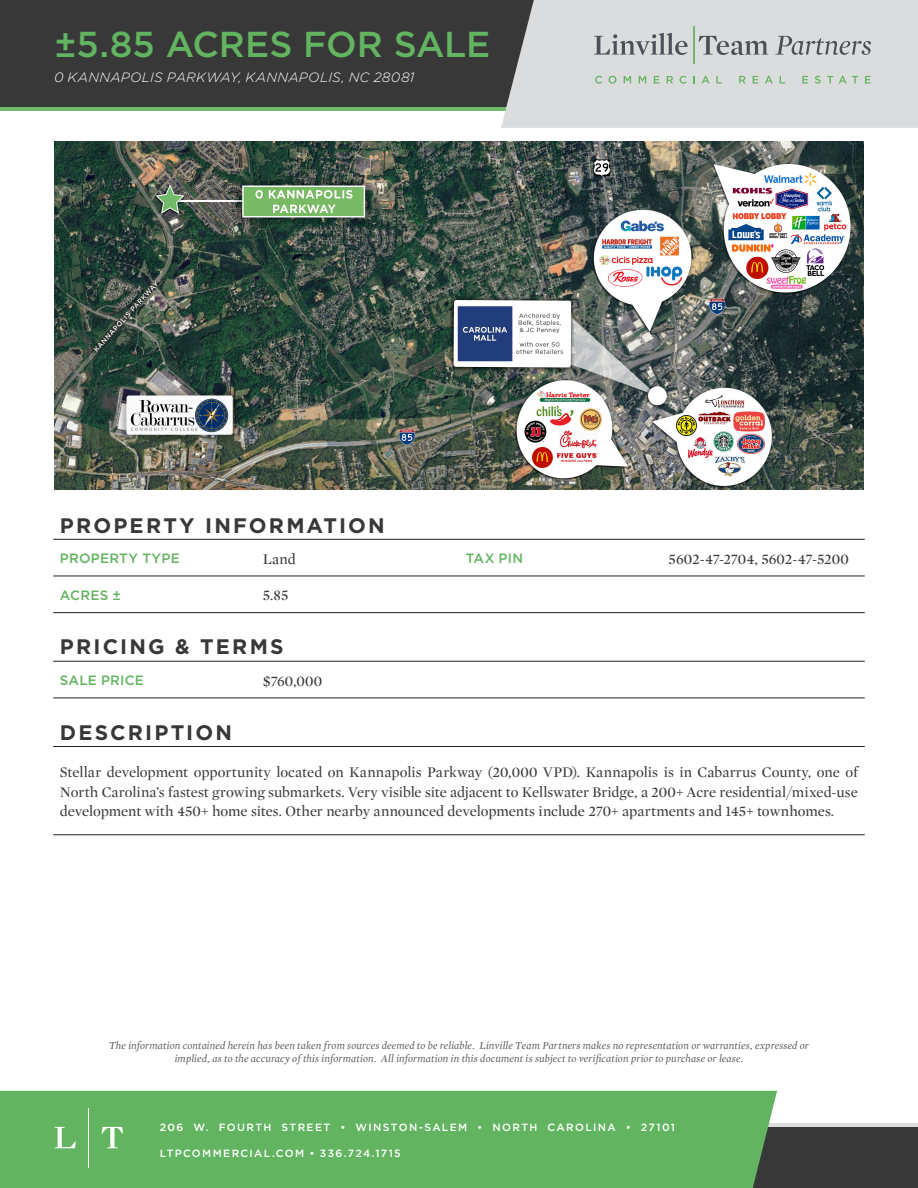
<style>
.page{position:relative;width:918px;height:1188px;background:#fff}
.page>*{position:absolute;margin:0;border:0;box-sizing:border-box;transform-origin:0 0}
.t1{font:500 36px "Gotham";letter-spacing:-.005em;color:#63b461}
.t2{font:700 21px "Gotham";letter-spacing:.105em;color:#383839}
.t3{font:15px/19.5px "Mercury Display";letter-spacing:-.005em;color:#3a3b3b;text-align:justify}
.t4{font:15px "Mercury Display";color:#383839}
.t5{font:italic 300 13.5px "Gotham";letter-spacing:.02em;color:#fff}
.t6{font:500 13.5px "Gotham";letter-spacing:.015em;color:#63b461}
.t7{font:italic 10.95px/13.5px "Mercury Display";letter-spacing:.015em;color:#5f5f62;text-align:center}
.t8{font:500 10.5px "Gotham";letter-spacing:.125em;color:#fff}
</style>
<div class="page">
<div style="left:0;top:1123px;width:918px;height:65px;background:#383839"></div>
<div style="left:0;top:0;width:918px;height:110px;background:#383839"></div>
<hr style="left:0;top:107px;width:918px;height:3px;background:#71b96c">
<div style="left:501px;top:0;width:417px;height:128px;background:#dbdcde"></div>
<svg style="left:594px;top:33px;width:94px;height:22px;background:#b1b3b7"></svg>
<hr style="left:693px;top:26px;width:1px;height:38px;background:#73b86a">
<svg style="left:699px;top:36px;width:69px;height:19px"></svg>
<svg style="left:775px;top:36px;width:96px;height:19px;background:#b5b7ba"></svg>
<svg style="left:595px;top:76px;width:7px;height:8px"></svg>
<svg style="left:608px;top:76px;width:8px;height:8px"></svg>
<svg style="left:624px;top:76px;width:7px;height:8px"></svg>
<svg style="left:639px;top:76px;width:7px;height:8px"></svg>
<svg style="left:654px;top:76px;width:5px;height:8px"></svg>
<svg style="left:667px;top:76px;width:6px;height:8px"></svg>
<svg style="left:680px;top:76px;width:7px;height:8px"></svg>
<svg style="left:693px;top:76px;width:2px;height:8px"></svg>
<svg style="left:702px;top:76px;width:8px;height:8px"></svg>
<svg style="left:716px;top:76px;width:6px;height:8px"></svg>
<svg style="left:739px;top:76px;width:7px;height:8px"></svg>
<svg style="left:753px;top:76px;width:5px;height:8px"></svg>
<svg style="left:765px;top:76px;width:8px;height:8px"></svg>
<svg style="left:780px;top:76px;width:5px;height:8px"></svg>
<svg style="left:802px;top:76px;width:6px;height:8px"></svg>
<svg style="left:815px;top:76px;width:6px;height:8px"></svg>
<svg style="left:827px;top:76px;width:6px;height:8px"></svg>
<svg style="left:839px;top:76px;width:19px;height:8px"></svg>
<svg style="left:865px;top:76px;width:6px;height:8px"></svg>
<hr style="left:0;top:1123px;width:918px;height:3px;background:#dbdcde">
<div style="left:0;top:1091px;width:777px;height:97px;background:#63b461"></div>
<svg style="left:54px;top:1127px;width:22px;height:21px"></svg>
<hr style="left:88px;top:1108px;width:1px;height:59px;background:#fff">
<svg style="left:102px;top:1127px;width:21px;height:21px"></svg>
<img style="left:54px;top:141px;width:810px;height:348px">
<hr style="left:53px;top:576px;width:203px;height:1px;background:#231f20">
<hr style="left:256px;top:576px;width:203px;height:1px;background:#231f20">
<hr style="left:459px;top:576px;width:203px;height:1px;background:#231f20">
<hr style="left:662px;top:576px;width:203px;height:1px;background:#231f20">
<hr style="left:53px;top:612px;width:203px;height:1px;background:#231f20">
<hr style="left:256px;top:612px;width:203px;height:1px;background:#231f20">
<hr style="left:459px;top:612px;width:203px;height:1px;background:#231f20">
<hr style="left:662px;top:612px;width:203px;height:1px;background:#231f20">
<hr style="left:53px;top:698px;width:203px;height:1px;background:#231f20">
<hr style="left:256px;top:698px;width:203px;height:1px;background:#231f20">
<hr style="left:459px;top:698px;width:203px;height:1px;background:#231f20">
<hr style="left:662px;top:698px;width:203px;height:1px;background:#231f20">
<hr style="left:53px;top:746px;width:203px;height:1px;background:#231f20">
<hr style="left:256px;top:746px;width:203px;height:1px;background:#231f20">
<hr style="left:459px;top:746px;width:203px;height:1px;background:#231f20">
<hr style="left:662px;top:746px;width:203px;height:1px;background:#231f20">
<hr style="left:53px;top:834px;width:203px;height:1px;background:#231f20">
<hr style="left:256px;top:834px;width:203px;height:1px;background:#231f20">
<hr style="left:459px;top:834px;width:203px;height:1px;background:#231f20">
<hr style="left:662px;top:834px;width:203px;height:1px;background:#231f20">
<hr style="left:53px;top:539px;width:203px;height:1px;background:#231f20">
<hr style="left:256px;top:539px;width:203px;height:1px;background:#231f20">
<hr style="left:459px;top:539px;width:203px;height:1px;background:#231f20">
<hr style="left:662px;top:539px;width:203px;height:1px;background:#231f20">
<hr style="left:53px;top:661px;width:203px;height:1px;background:#231f20">
<hr style="left:256px;top:661px;width:203px;height:1px;background:#231f20">
<hr style="left:459px;top:661px;width:203px;height:1px;background:#231f20">
<hr style="left:662px;top:661px;width:203px;height:1px;background:#231f20">
<h1 class="t1" style="left:54px;top:20px;width:438px">±5.85 ACRES FOR SALE</h1>
<p class="t5" style="left:54px;top:68px;width:362px">0 KANNAPOLIS PARKWAY, KANNAPOLIS, NC 28081</p>
<p class="t2" style="left:60px;top:511px;width:326px">PROPERTY INFORMATION</p>
<p class="t6" style="left:60px;top:549px;width:121px">PROPERTY TYPE</p>
<p class="t4" style="left:263px;top:548px;width:34px">Land</p>
<p class="t6" style="left:466px;top:549px;width:59px">TAX PIN</p>
<p class="t4" style="left:669px;top:548px;width:182px">5602-47-2704, 5602-47-5200</p>
<p class="t6" style="left:60px;top:586px;width:63px">ACRES ±</p>
<p class="t4" style="left:263px;top:585px;width:27px">5.85</p>
<p class="t2" style="left:60px;top:633px;width:225px">PRICING &amp; TERMS</p>
<p class="t6" style="left:60px;top:671px;width:86px">SALE PRICE</p>
<p class="t4" style="left:263px;top:670px;width:61px">$760,000</p>
<p class="t2" style="left:60px;top:718px;width:174px">DESCRIPTION</p>
<p class="t3" style="left:60px;top:762px;width:800px">Stellar development opportunity located on Kannapolis Parkway (20,000 VPD). Kannapolis is in Cabarrus County, one of North Carolina’s fastest growing submarkets. Very visible site adjacent to Kellswater Bridge, a 200+ Acre residential/mixed-use development with 450+ home sites. Other nearby announced developments include 270+ apartments and 145+ townhomes.</p>
<p class="t7" style="left:109px;top:1038px;width:701px">The information contained herein has been taken from sources deemed to be reliable. Linville Team Partners makes no representation or warranties, expressed or implied, as to the accuracy of this information. All information in this document is subject to verification prior to purchase or lease.</p>
<p class="t8" style="left:160px;top:1120px;width:517px">206 W. FOURTH STREET • WINSTON-SALEM • NORTH CAROLINA • 27101</p>
<p class="t8" style="left:160px;top:1146px;width:243px">LTPCOMMERCIAL.COM • 336.724.1715</p>
</div>
